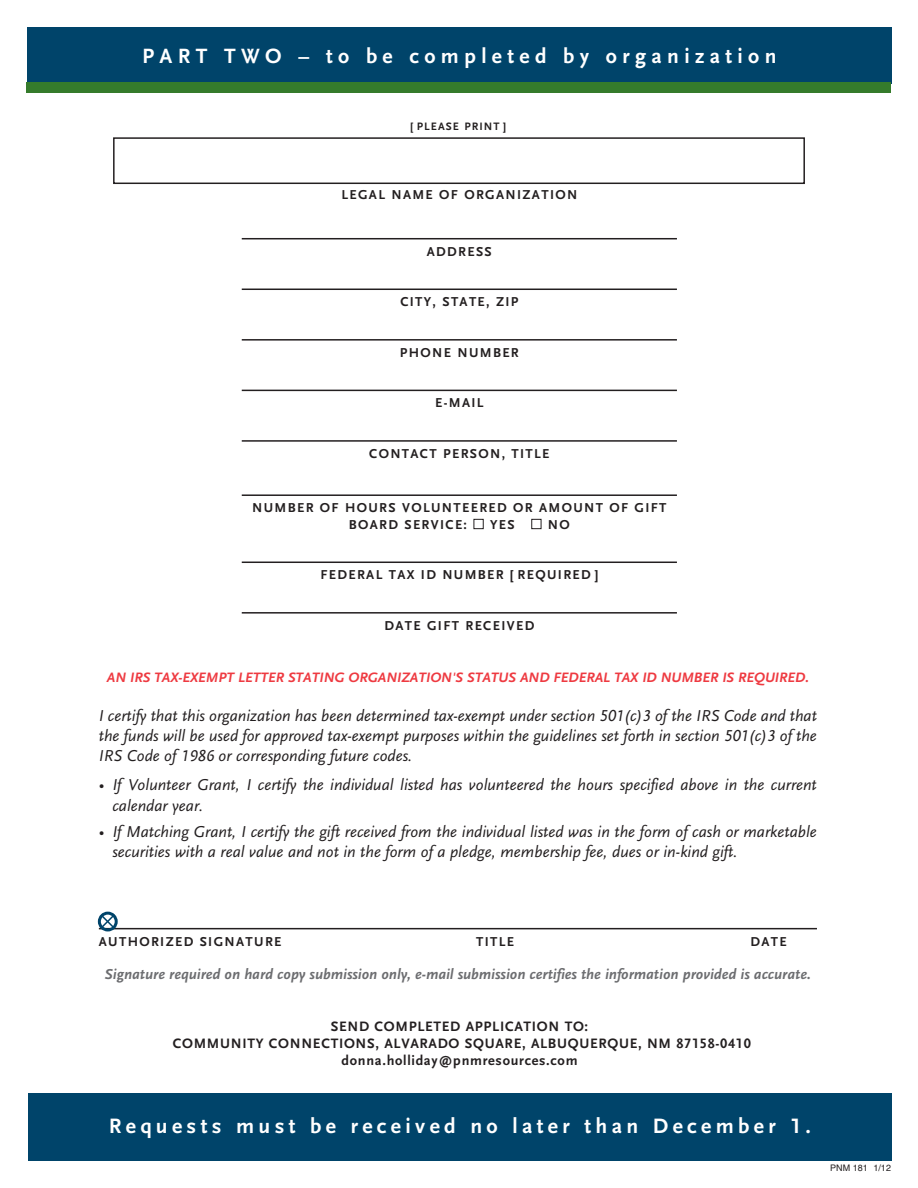
<style>
.page{position:relative;width:918px;height:1188px;background:#fff}
.page>*{position:absolute;margin:0;border:0;box-sizing:border-box;transform-origin:0 0}
.t1{font:700 21.75px "Scala Sans LF";letter-spacing:.2em;color:#fff}
.t2{font:700 21.6px "Scala Sans LF";letter-spacing:.25em;color:#fff}
.t3{font:italic 16.5px/20.2px "Scala Sans LF";color:#231f20}
.t4{font:italic 700 15px "Scala Sans LF";color:#6c6d70}
.t5{font:700 14.25px/17.1px "Scala Sans LF";letter-spacing:.05em;color:#231f20;text-align:center}
.t6{font:italic 700 14.25px "Scala Sans LF";letter-spacing:.04em;color:#ee3a41}
.t7{font:italic 700 14.25px "Scala Sans LF";color:#ee3a41}
.t8{font:700 13.5px/16.5px "Scala Sans LF";letter-spacing:.1em;color:#231f20}
.t9{font:700 11.25px "Scala Sans LF";letter-spacing:.1em;color:#231f20}
.t10{font:9px "Helvetica";color:#231f20}
</style>
<div class="page">
<div style="left:27px;top:27px;width:864px;height:56px;background:#00446a"></div>
<div style="left:28px;top:1093px;width:864px;height:68px;background:#00446a"></div>
<hr style="left:242px;top:238px;width:435px;height:1px;background:#231f20">
<hr style="left:242px;top:289px;width:435px;height:1px;background:#231f20">
<hr style="left:242px;top:339px;width:435px;height:2px;background:#231f20">
<hr style="left:242px;top:390px;width:435px;height:1px;background:#231f20">
<hr style="left:242px;top:440px;width:435px;height:2px;background:#231f20">
<hr style="left:242px;top:494px;width:435px;height:2px;background:#231f20">
<hr style="left:242px;top:562px;width:435px;height:1px;background:#231f20">
<hr style="left:242px;top:612px;width:435px;height:2px;background:#231f20">
<div style="left:474px;top:519px;width:9px;height:10px;border:1px solid #231f20"></div>
<div style="left:532px;top:519px;width:9px;height:10px;border:1px solid #231f20"></div>
<div style="left:113px;top:137px;width:692px;height:47px;border:2px solid #231f20"></div>
<div style="left:27px;top:82px;width:864px;height:11px;background:#357b2b"></div>
<hr style="left:99px;top:928px;width:718px;height:1px;background:#231f20">
<div style="left:98px;top:912px;width:20px;height:19px;border:3px solid #00446a;border-radius:50%"></div>
<svg style="left:99px;top:913px;width:18px;height:17px"></svg>
<h2 class="t2" style="left:142px;top:44px;width:636px">PART TWO – to be completed by organization</h2>
<p class="t9" style="left:411px;top:121px;width:97px">[ PLEASE PRINT ]</p>
<p class="t8" style="left:341px;top:187px;width:237px">LEGAL NAME OF ORGANIZATION</p>
<p class="t8" style="left:427px;top:243px;width:66px">ADDRESS</p>
<p class="t8" style="left:400px;top:294px;width:120px">CITY, STATE, ZIP</p>
<p class="t8" style="left:400px;top:344px;width:120px">PHONE NUMBER</p>
<p class="t8" style="left:435px;top:395px;width:50px">E-MAIL</p>
<p class="t8" style="left:369px;top:446px;width:182px">CONTACT PERSON, TITLE</p>
<p class="t8" style="left:349px;top:500px;width:319px;text-indent:-97px">NUMBER OF HOURS VOLUNTEERED OR AMOUNT OF GIFT<br>BOARD SERVICE:</p>
<p class="t8" style="left:490px;top:516px;width:26px">YES</p>
<p class="t8" style="left:548px;top:516px;width:23px">NO</p>
<p class="t8" style="left:320px;top:567px;width:279px">FEDERAL TAX ID NUMBER [ REQUIRED ]</p>
<p class="t8" style="left:384px;top:617px;width:151px">DATE GIFT RECEIVED</p>
<p class="t6" style="left:107px;top:670px;width:102px">An IRS tax-exempt</p>
<p class="t6" style="left:238px;top:670px;width:16px">letter</p>
<p class="t6" style="left:288px;top:670px;width:10px">stating</p>
<p class="t6" style="left:349px;top:670px;width:10px">organi</p>
<p class="t6" style="left:401px;top:670px;width:18px">zation</p>
<p class="t6" style="left:452px;top:670px;width:25px">’s stat</p>
<p class="t7" style="left:499px;top:670px;width:312px">us and Federa l tax ID number is REQUIRED.</p>
<p class="t3" style="left:99px;top:705px;width:720px;text-align:justify">I certify that this organization has been determined tax-exempt under section 501(c)3 of the IRS Code and that the funds will be used for approved tax-exempt purposes within the guidelines set forth in section 501(c)3 of the IRS Code of 1986 or corresponding future codes.</p>
<p class="t3" style="left:112px;top:775px;width:706px;text-indent:-13px">• If Volunteer Grant, I certify the individual listed has volunteered the hours specified above in the current calendar year.</p>
<p class="t3" style="left:112px;top:822px;width:706px;text-indent:-13px">• If Matching Grant, I certify the gift received from the individual listed was in the form of cash or marketable securities with a real value and not in the form of a pledge, membership fee, dues or in-kind gift.</p>
<p class="t8" style="left:99px;top:933px;width:184px">AUTHORIZED SIGNATURE</p>
<p class="t8" style="left:476px;top:933px;width:39px">TITLE</p>
<p class="t8" style="left:750px;top:933px;width:38px">DATE</p>
<p class="t4" style="left:105px;top:966px;width:707px">Signature required on hard copy submission only, e-mail submission certifies the information provided is accurate.</p>
<p class="t5" style="left:173px;top:1018px;width:580px">SEND COMPLETED APPLICATION TO:<br>COMMUNITY CONNECTIONS, ALVARADO SQUARE, ALBUQUERQUE, NM 87158-0410 donna.holliday@pnmresources.com</p>
<h1 class="t1" style="left:109px;top:1115px;width:704px">Requests must be received no later than December 1.</h1>
<p class="t10" style="left:830px;top:1165px;width:62px">PNM 181 1/12</p>
</div>
